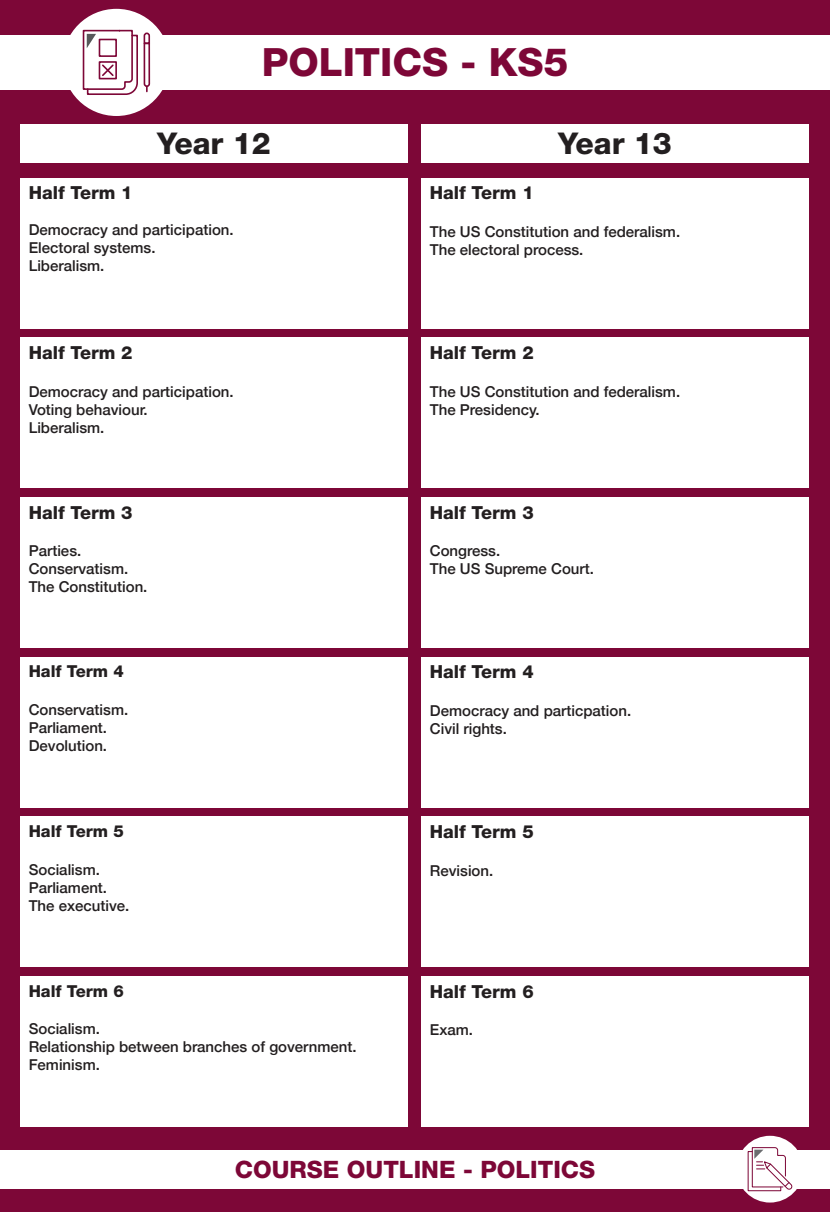
<style>
.page{position:relative;width:830px;height:1212px;background:#fff}
.page>*{position:absolute;margin:0;border:0;box-sizing:border-box;transform-origin:0 0}
.t1{font:800 39px "Helvetica Neue LT Std";color:#7d0737}
.t2{font:800 30px "Helvetica Neue LT Std";color:#231f20}
.t3{font:800 24px "Helvetica Neue LT Std";color:#7d0737}
.t4{font:800 18px "Helvetica Neue LT Std";color:#231f20}
.t5{font:800 16.5px "Helvetica Neue LT Std";color:#231f20}
.t6{font:500 15px/18px "Helvetica Neue";color:#231f20}
</style>
<div class="page">
<div style="left:0;top:0;width:829px;height:1212px;background:#7d0737"></div>
<div style="left:0;top:1150px;width:829px;height:38px;background:#fff"></div>
<div style="left:0;top:35px;width:829px;height:55px;background:#fff"></div>
<div style="left:20px;top:124px;width:387px;height:38px;background:#fff"></div>
<div style="left:421px;top:124px;width:387px;height:38px;background:#fff"></div>
<div style="left:421px;top:178px;width:387px;height:150px;background:#fff"></div>
<div style="left:20px;top:178px;width:387px;height:150px;background:#fff"></div>
<div style="left:421px;top:337px;width:387px;height:151px;background:#fff"></div>
<div style="left:20px;top:337px;width:387px;height:151px;background:#fff"></div>
<div style="left:421px;top:497px;width:387px;height:151px;background:#fff"></div>
<div style="left:20px;top:497px;width:387px;height:151px;background:#fff"></div>
<div style="left:421px;top:657px;width:387px;height:150px;background:#fff"></div>
<div style="left:20px;top:657px;width:387px;height:150px;background:#fff"></div>
<div style="left:421px;top:816px;width:387px;height:151px;background:#fff"></div>
<div style="left:20px;top:816px;width:387px;height:151px;background:#fff"></div>
<div style="left:421px;top:976px;width:387px;height:151px;background:#fff"></div>
<div style="left:20px;top:976px;width:387px;height:151px;background:#fff"></div>
<div style="left:63px;top:9px;width:107px;height:107px;background:#fff;border-radius:50%"></div>
<svg style="left:82px;top:29px;width:69px;height:66px"></svg>
<div style="left:736px;top:1136px;width:67px;height:66px;background:#fff;border-radius:50%"></div>
<svg style="left:747px;top:1147px;width:46px;height:45px"></svg>
<h1 class="t1" style="left:261px;top:39px;width:308px">POLITICS - KS5</h1>
<h2 class="t2" style="left:157px;top:125px;width:115px">Year 12</h2>
<h2 class="t2" style="left:558px;top:125px;width:115px">Year 13</h2>
<p class="t4" style="left:429px;top:182px;width:105px">Half Term 1</p>
<p class="t6" style="left:429px;top:221px;width:252px">The US Constitution and federalism.<br>The electoral process.</p>
<p class="t4" style="left:29px;top:182px;width:105px">Half Term 1</p>
<p class="t6" style="left:29px;top:220px;width:206px">Democracy and participation.<br>Electoral systems.<br>Liberalism.</p>
<p class="t4" style="left:29px;top:342px;width:105px">Half Term 2</p>
<p class="t6" style="left:29px;top:381px;width:206px">Democracy and participation.<br>Voting behaviour.<br>Liberalism.</p>
<p class="t4" style="left:29px;top:501px;width:105px">Half Term 3</p>
<p class="t6" style="left:29px;top:541px;width:120px">Parties.<br>Conservatism.<br>The Constitution.</p>
<p class="t5" style="left:29px;top:661px;width:97px">Half Term 4</p>
<p class="t6" style="left:29px;top:699px;width:101px">Conservatism.<br>Parliament.<br>Devolution.</p>
<p class="t5" style="left:29px;top:821px;width:97px">Half Term 5</p>
<p class="t6" style="left:29px;top:859px;width:102px">Socialism.<br>Parliament.<br>The executive.</p>
<p class="t5" style="left:29px;top:981px;width:97px">Half Term 6</p>
<p class="t6" style="left:29px;top:1019px;width:329px">Socialism.<br>Relationship between branches of government.<br>Feminism.</p>
<p class="t4" style="left:429px;top:342px;width:105px">Half Term 2</p>
<p class="t6" style="left:429px;top:381px;width:252px">The US Constitution and federalism.<br>The Presidency.</p>
<p class="t4" style="left:429px;top:501px;width:105px">Half Term 3</p>
<p class="t6" style="left:429px;top:541px;width:165px">Congress.<br>The US Supreme Court.</p>
<p class="t4" style="left:429px;top:661px;width:105px">Half Term 4</p>
<p class="t6" style="left:429px;top:700px;width:203px">Democracy and particpation.<br>Civil rights.</p>
<p class="t4" style="left:429px;top:821px;width:105px">Half Term 5</p>
<p class="t6" style="left:429px;top:860px;width:65px">Revision.</p>
<p class="t4" style="left:429px;top:980px;width:105px">Half Term 6</p>
<p class="t6" style="left:429px;top:1020px;width:45px">Exam.</p>
<h3 class="t3" style="left:235px;top:1155px;width:362px">COURSE OUTLINE - POLITICS</h3>
</div>
